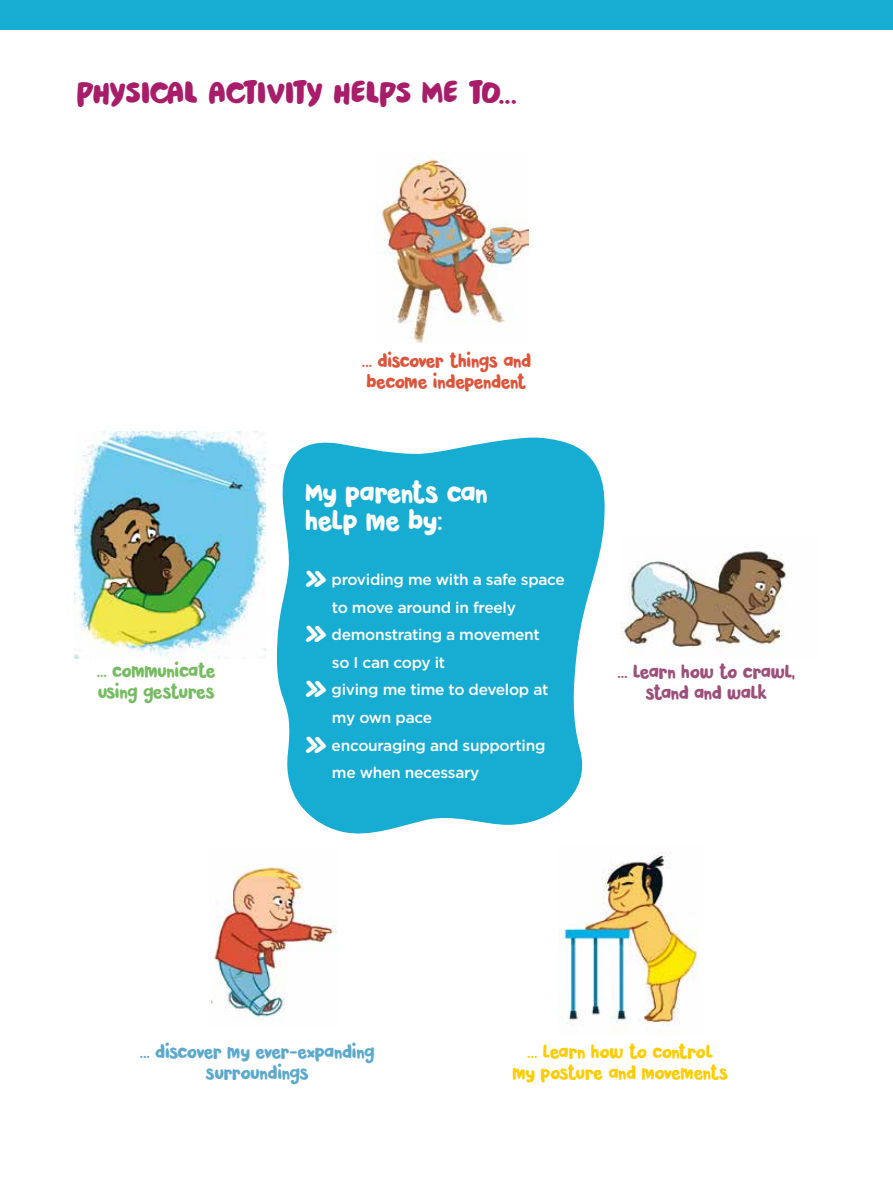
<style>
.page{position:relative;width:893px;height:1191px;background:#fff}
.page>*{position:absolute;margin:0;border:0;box-sizing:border-box;transform-origin:0 0}
.t1{font:33px "Pardesi";letter-spacing:-.03em;color:#a71d6a}
.t2{font:27px/27.6px "Pardesi";letter-spacing:-.02em;color:#fff}
.t3{font:18px/21px "Pardesi";letter-spacing:-.03em;color:#fc0;text-align:center}
.t4{font:18px/21px "Pardesi";letter-spacing:-.03em;color:#5da9cc;text-align:center}
.t5{font:18px/21px "Pardesi";letter-spacing:-.03em;color:#dd543a}
.t6{font:18px/21px "Pardesi";letter-spacing:-.02em;color:#9c4f7a;text-align:center}
.t7{font:18px/21px "Pardesi";letter-spacing:-.03em;color:#77bb62}
.t8{font:500 15.45px "Gotham";letter-spacing:-.02em;color:#fff}
.s1{font-family:"Pardesi";font-weight:400;font-size:30px}
</style>
<div class="page">
<div style="left:0;top:0;width:893px;height:30px;background:#17acd2"></div>
<svg style="left:277px;top:437px;width:328px;height:397px;background:#35b7d7"></svg>
<img style="left:75px;top:432px;width:191px;height:226px">
<img style="left:620px;top:551px;width:166px;height:103px">
<img style="left:211px;top:865px;width:126px;height:156px">
<img style="left:375px;top:158px;width:153px;height:185px">
<img style="left:558px;top:852px;width:140px;height:181px">
<h1 class="t1" style="left:77px;top:68px;width:442px">PHYSICAL ACTIVITY HELPS ME TO...</h1>
<p class="t5" style="left:362px;top:350px;width:171px">... DISCOVER THINGS AND<br>BECOME INDEPENDENT</p>
<h2 class="t2" style="left:305px;top:479px;width:184px">MY PARENTS CAN<br>HELP ME BY:</h2>
<p class="t8" style="left:305px;top:570px;width:261px"><span class="s1">»</span> providing me with a safe space</p>
<p class="t8" style="left:332px;top:598px;width:185px">to move around in freely</p>
<p class="t8" style="left:305px;top:626px;width:236px"><span class="s1">»</span> demonstrating a movement</p>
<p class="t8" style="left:332px;top:653px;width:115px">so I can copy it</p>
<p class="t8" style="left:305px;top:681px;width:245px"><span class="s1">»</span> giving me time to develop at</p>
<p class="t8" style="left:332px;top:708px;width:102px">my own pace</p>
<p class="t8" style="left:305px;top:736px;width:242px"><span class="s1">»</span> encouraging and supporting</p>
<p class="t8" style="left:332px;top:764px;width:149px">me when necessary</p>
<p class="t7" style="left:97px;top:660px;width:121px">... COMMUNICATE<br>USING GESTURES</p>
<p class="t6" style="left:617px;top:660px;width:179px">… LEARN HOW TO CRAWL,<br>STAND AND WALK</p>
<p class="t4" style="left:140px;top:1041px;width:236px">… DISCOVER MY EVER-EXPANDING<br>SURROUNDINGS</p>
<p class="t3" style="left:512px;top:1041px;width:217px">... LEARN HOW TO CONTROL<br>MY POSTURE AND MOVEMENTS</p>
</div>
